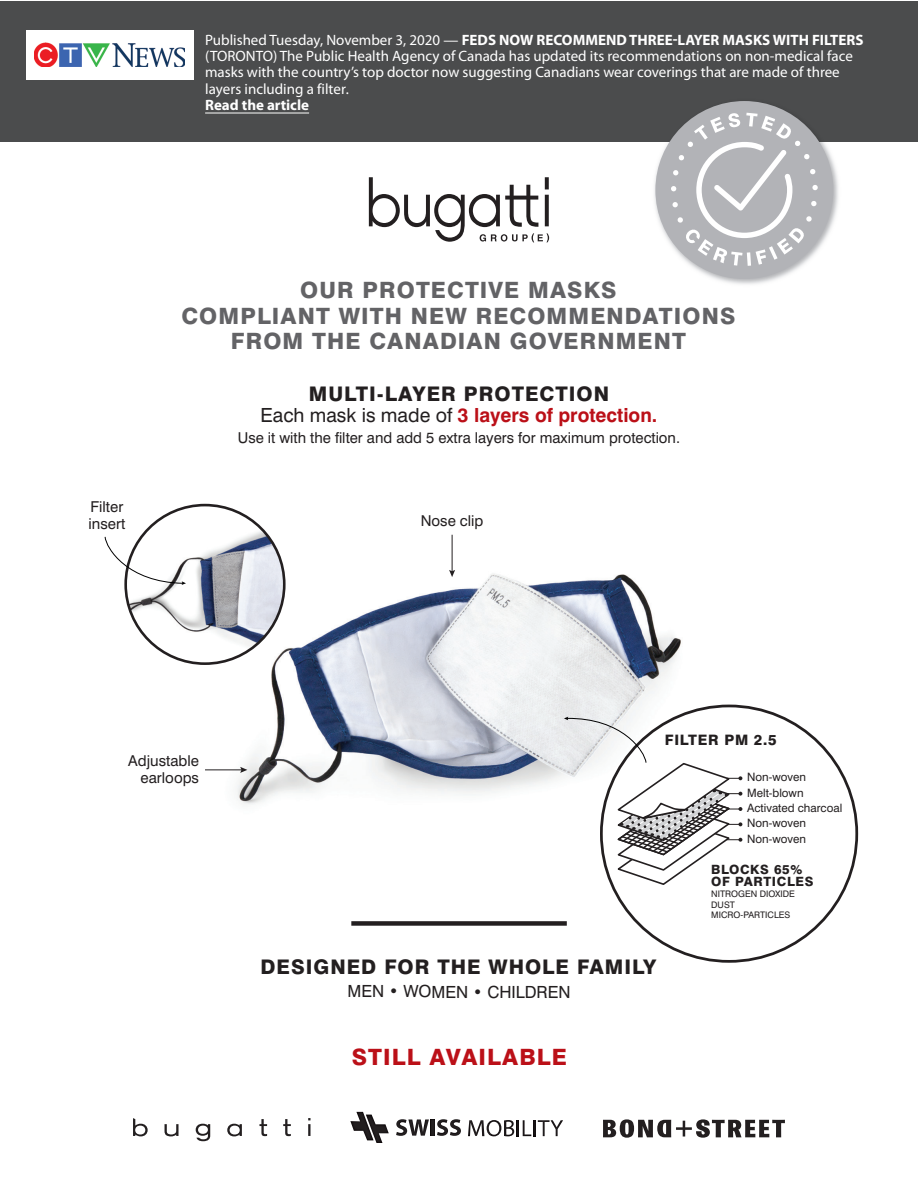
<style>
.page{position:relative;width:918px;height:1188px;background:#fff}
.page>*{position:absolute;margin:0;border:0;box-sizing:border-box;transform-origin:0 0}
.t1{font:800 22.5px/25.5px "Swiss 721 BT";letter-spacing:.05em;color:#636366;text-align:center}
.t2{font:800 22.5px "Swiss 721 BT";letter-spacing:.05em;color:#bb1018}
.t3{font:800 20.1px "Swiss 721 BT";letter-spacing:.05em;color:#231f20}
.t4{font:700 19.5px "Swiss 721 BT";color:#bb1018}
.t5{font:16.8px "Swiss 721 BT";letter-spacing:-.005em;color:#231f20}
.t6{font:15px/16.4px "Myriad Pro";color:#fff}
.t7{font:15px/16.5px "Swiss 721 BT";color:#231f20;text-align:right}
.t8{font:700 15px "Myriad Pro";color:#fff}
.t9{font:800 14.4px "Swiss 721 BT";letter-spacing:.05em;color:#231f20}
.t10{font:800 12.75px/12.8px "Swiss 721 BT";letter-spacing:.05em;color:#231f20}
.t11{font:11.55px/15.3px "Swiss 721 BT";color:#231f20}
.t12{font:9px/10.6px "Swiss 721 BT";color:#231f20}
.s1{font-weight:700}
.s2{font-weight:400;color:#231f20}
</style>
<div class="page">
<div style="left:0;top:1px;width:918px;height:141px;background:#4b4c4d"></div>
<div style="left:26px;top:30px;width:168px;height:49px;background:#fff"></div>
<img style="left:200px;top:503px;width:529px;height:460px">
<hr style="left:452px;top:535px;width:1px;height:37px;background:#231f20">
<svg style="left:449px;top:570px;width:6px;height:7px"></svg>
<hr style="left:205px;top:769px;width:38px;height:1px;background:#231f20">
<svg style="left:240px;top:767px;width:7px;height:6px"></svg>
<img style="left:126px;top:505px;width:158px;height:159px;border-radius:79px">
<svg style="left:104px;top:536px;width:82px;height:49px"></svg>
<hr style="left:205px;top:113px;width:104px;height:1px;background:#fff">
<svg style="left:603px;top:1119px;width:182px;height:19px"></svg>
<svg style="left:133px;top:1118px;width:15px;height:18px"></svg>
<svg style="left:165px;top:1124px;width:14px;height:12px"></svg>
<svg style="left:259px;top:1119px;width:8px;height:17px"></svg>
<svg style="left:227px;top:1124px;width:15px;height:12px"></svg>
<svg style="left:196px;top:1124px;width:14px;height:17px"></svg>
<svg style="left:308px;top:1118px;width:2px;height:18px"></svg>
<svg style="left:283px;top:1119px;width:8px;height:17px"></svg>
<img style="left:396px;top:1119px;width:33px;height:17px">
<img style="left:431px;top:1120px;width:3px;height:16px">
<img style="left:437px;top:1119px;width:11px;height:17px">
<img style="left:450px;top:1119px;width:11px;height:17px">
<img style="left:468px;top:1120px;width:16px;height:16px">
<img style="left:487px;top:1120px;width:14px;height:16px">
<img style="left:504px;top:1120px;width:10px;height:16px">
<svg style="left:517px;top:1120px;width:2px;height:16px"></svg>
<img style="left:523px;top:1120px;width:8px;height:16px">
<svg style="left:534px;top:1120px;width:2px;height:16px"></svg>
<img style="left:538px;top:1120px;width:25px;height:16px">
<img style="left:350px;top:1112px;width:22px;height:26px">
<img style="left:366px;top:1115px;width:23px;height:28px">
<div style="left:351px;top:921px;width:216px;height:5px;background:#231f20"></div>
<svg style="left:564px;top:717px;width:178px;height:169px"></svg>
<img style="left:34px;top:43px;width:151px;height:24px">
<img style="left:654px;top:101px;width:184px;height:183px">
<div style="left:655px;top:101px;width:178px;height:178px;background:#b2b3b7;border-radius:50%"></div>
<svg style="left:671px;top:113px;width:147px;height:153px"></svg>
<svg style="left:369px;top:177px;width:180px;height:65px"></svg>
<p class="t6" style="left:205px;top:31px;width:660px">Published Tuesday, November 3, 2020 — <span class="s1">FEDS NOW RECOMMEND THREE-LAYER MASKS WITH FILTERS </span>(TORONTO) The Public Health Agency of Canada has updated its recommendations on non-medical face masks with the country’s top doctor now suggesting Canadians wear coverings that are made of three layers including a filter.</p>
<p class="t8" style="left:205px;top:95px;width:105px">Read the article</p>
<p class="t7" style="left:89px;top:498px;width:38px;text-align:left">Filter insert</p>
<h1 class="t1" style="left:181px;top:278px;width:555px">OUR PROTECTIVE MASKS<br>COMPLIANT WITH NEW RECOMMENDATIONS<br>FROM THE CANADIAN GOVERNMENT</h1>
<h2 class="t3" style="left:309px;top:381px;width:302px">MULTI-LAYER PROTECTION</h2>
<h3 class="t4" style="left:261px;top:403px;width:398px"><span class="s2">Each mask is made of</span> 3 layers of protection.</h3>
<p class="t7" style="left:238px;top:429px;width:444px">Use it with the filter and add 5 extra layers for maximum protection.</p>
<p class="t7" style="left:421px;top:512px;width:64px">Nose clip</p>
<p class="t9" style="left:665px;top:731px;width:113px">FILTER PM 2.5</p>
<p class="t7" style="left:128px;top:752px;width:72px">Adjustable earloops</p>
<h2 class="t3" style="left:261px;top:954px;width:397px">DESIGNED FOR THE WHOLE FAMILY</h2>
<p class="t5" style="left:348px;top:981px;width:224px">MEN • WOMEN • CHILDREN</p>
<h1 class="t2" style="left:352px;top:1044px;width:217px">STILL AVAILABLE</h1>
<p class="t11" style="left:747px;top:769px;width:60px">Non-woven</p>
<p class="t11" style="left:747px;top:785px;width:97px">Melt-blown<br>Activated charcoal<br>Non-woven</p>
<p class="t11" style="left:747px;top:831px;width:60px">Non-woven</p>
<p class="t10" style="left:711px;top:863px;width:104px">BLOCKS 65%<br>OF PARTICLES</p>
<p class="t12" style="left:711px;top:888px;width:85px">NITROGEN DIOXIDE<br>DUST<br>MICRO-PARTICLES</p>
</div>
